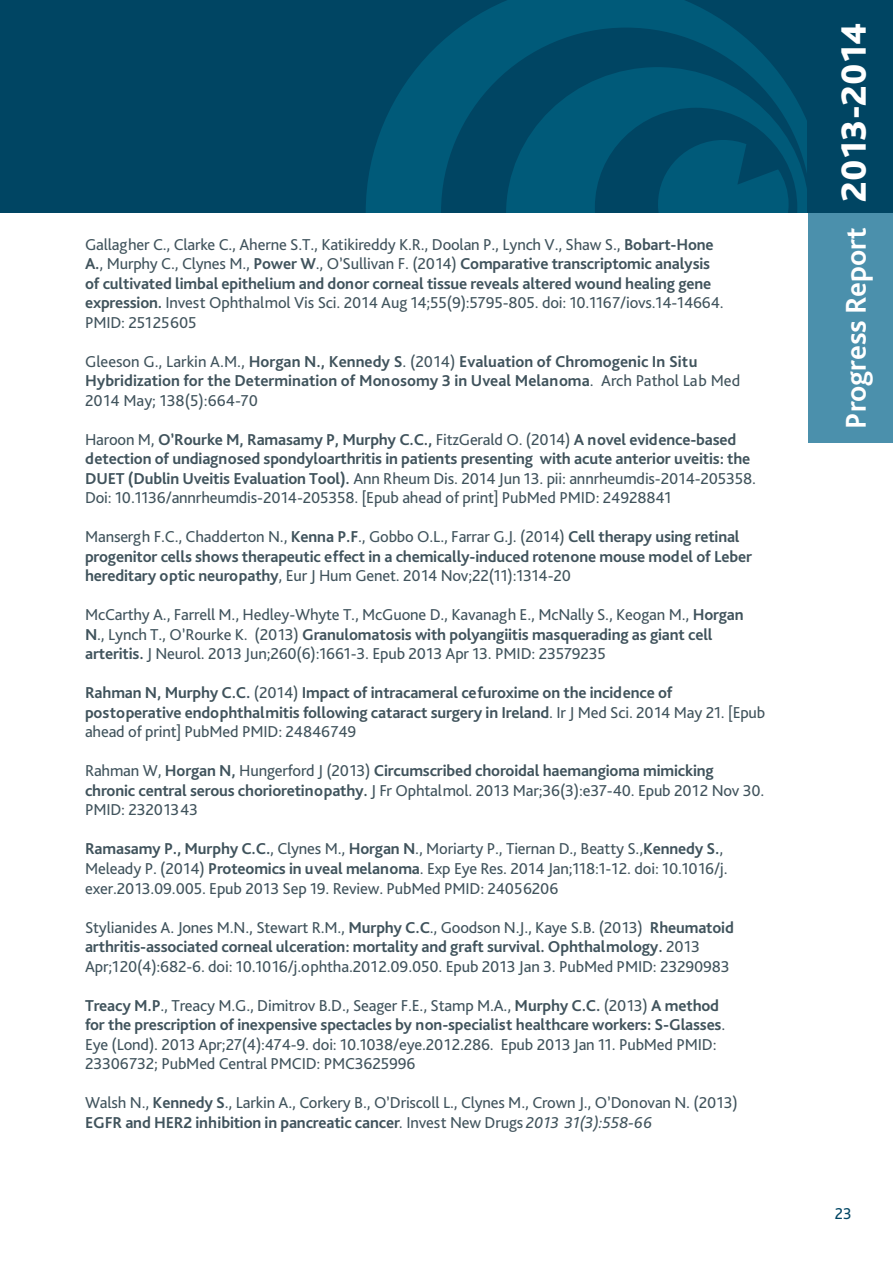
<style>
.page{position:relative;width:893px;height:1263px;background:#fff}
.page>*{position:absolute;margin:0;border:0;box-sizing:border-box;transform-origin:0 0}
.t1{font:700 30px "Bliss Pro";color:#fff}
.t2{font:16.5px/19.5px "Bliss Pro";letter-spacing:-.01em;color:#40535c}
.t3{font:700 16.5px/19.5px "Bliss Pro";letter-spacing:-.01em;color:#40535c}
.t4{font:16.5px "Bliss Pro";color:#004563}
.s1{font-weight:700}
.s2{font-weight:400}
.s3{font-style:italic}
.s4{font-weight:800;font-size:36.6px}
</style>
<div class="page">
<div style="left:0;top:0;width:893px;height:213px;background:#004563"></div>
<svg style="left:366px;top:0;width:408px;height:213px;fill:#005a79"></svg>
<svg style="left:506px;top:67px;width:301px;height:146px"></svg>
<div style="left:808px;top:213px;width:85px;height:230px;background:#4b90ac"></div>
<p class="t2" style="left:85px;top:234px;width:640px">Gallagher C., Clarke C., Aherne S.T., Katikireddy K.R., Doolan P., Lynch V., Shaw S., <span class="s1">Bobart-Hone A.</span>, Murphy C., Clynes M., <span class="s1">Power W</span>., O’Sullivan F. (2014) <span class="s1">Comparative transcriptomic analysis of cultivated limbal epithelium and donor corneal tissue reveals altered wound healing gene expression.</span> Invest Ophthalmol Vis Sci. 2014 Aug 14;55(9):5795-805. doi: 10.1167/iovs.14-14664.<br>PMID: 25125605</p>
<p class="t3" style="left:85px;top:351px;width:657px"><span class="s2">Gleeson G., Larkin A.M.,</span> Horgan N ., Kennedy S<span class="s2">. (2014)</span> Evaluation of Chromogenic In Situ<br>Hybridization for the Determination of Monosomy 3 in Uveal Melanoma<span class="s2">. Arch Pathol Lab Med<br>2014 May; 138(5):664-70</span></p>
<p class="t3" style="left:85px;top:429px;width:672px"><span class="s2">Haroon M,</span> O’Rourke M, Ramasamy P, Murphy C.C., <span class="s2">FitzGerald O. (2014)</span> A novel evidence-based detection of undiagnosed spondyloarthritis in patients presenting with acute anterior uveitis: the DU ET (Dublin Uveitis Evaluation Tool). <span class="s2">Ann Rheum Dis. 2014 Jun 13. pii: annrheumdis-2014-205358.<br>Doi: 10.1136/annrheumdis-2014-205358. [Epub ahead of print] PubMed PMID: 24928841</span></p>
<p class="t3" style="left:85px;top:527px;width:668px"><span class="s2">Mansergh F.C., Chadderton N.,</span> Kenna P.F<span class="s2">., Gobbo O.L., Farrar G.J. (2014)</span> Cell therapy using retinal progenitor cells shows therapeutic effect in a chemically-induced rotenone mouse model of Leber hereditary optic neuropathy<span class="s2">, Eur J Hum Genet. 2014 Nov;22(11):1314-20</span></p>
<p class="t2" style="left:85px;top:605px;width:660px">McCarthy A., Farrell M., Hedley-Whyte T., McGuone D., Kavanagh E., McNally S., Keogan M., <span class="s1">Horgan<br>N</span> ., Lynch T., O’Rourke K. (2013) <span class="s1">Granulomatosis with polyangiitis masquerading as giant cell arteritis.</span> J Neurol. 2013 Jun;260(6):1661-3. Epub 2013 Apr 13. PMID: 23579235</p>
<p class="t3" style="left:85px;top:683px;width:682px">Rahman N, Murphy C.C. <span class="s2">(2014)</span> Impact of intracameral cefuroxime on the incidence of postoperative endophthalmitis following cataract surgery in Ireland<span class="s2">. Ir J Med Sci. 2014 May 21. [Epub ahead of print] PubMed PMID: 24846749</span></p>
<p class="t3" style="left:85px;top:761px;width:681px"><span class="s2">Rahman W,</span> Horgan N, <span class="s2">Hungerford J (2013)</span> Circumscribed choroidal haemangioma mimicking chronic central serous chorioretinopathy. <span class="s2">J Fr Ophtalmol. 2013 Mar;36(3):e37-40. Epub 2012 Nov 30.<br>PMID: 23201343</span></p>
<p class="t2" style="left:85px;top:839px;width:644px"><span class="s1">Ramasamy P., Murphy C.C.</span>, Clynes M., <span class="s1">Horgan N</span> ., Moriarty P., Tiernan D., Beatty S.,<span class="s1">Kennedy S.</span>,<br>Meleady P. (2014) <span class="s1">Proteomics in uveal melanoma</span>. Exp Eye Res. 2014 Jan;118:1-12. doi: 10.1016/j. exer.2013.09.005. Epub 2013 Sep 19. Review. PubMed PMID: 24056206</p>
<p class="t2" style="left:85px;top:917px;width:650px">Stylianides A. Jones M.N., Stewart R.M., <span class="s1">Murphy C.C</span>., Goodson N.J., Kaye S.B. (2013) <span class="s1">Rheumatoid arthritis-associated corneal ulceration: mortality and graft survival. Ophthalmology.</span> 2013<br>Apr;120(4):682-6. doi: 10.1016/j.ophtha.2012.09.050. Epub 2013 Jan 3. PubMed PMID: 23290983</p>
<p class="t2" style="left:85px;top:995px;width:642px"><span class="s1">Treacy M.P</span>., Treacy M.G., Dimitrov B.D., Seager F.E., Stamp M.A., <span class="s1">Murphy C.C.</span> (2013) <span class="s1">A method for the prescription of inexpensive spectacles by non-specialist healthcare workers: S-Glasses</span>.<br>Eye (Lond). 2013 Apr;27(4):474-9. doi: 10.1038/eye.2012.286. Epub 2013 Jan 11. PubMed PMID:<br>23306732; PubMed Central PMCID: PMC3625996</p>
<p class="t2" style="left:85px;top:1092px;width:654px">Walsh N., <span class="s1">Kennedy S</span>., Larkin A., Corkery B., O’Driscoll L., Clynes M., Crown J., O’Donovan N. (2013)<br><span class="s1">EGFR and HER2 inhibition in pancreatic cancer</span><span class="s3">.</span> Invest New Drugs <span class="s3">2013 31(3):558-66</span></p>
<h1 class="t1" style="left:837px;top:429px;width:408px;rotate:-90deg">Progress Report <span class="s4">2013-2014</span></h1>
<p class="t4" style="left:835px;top:1204px;width:18px">23</p>
</div>
